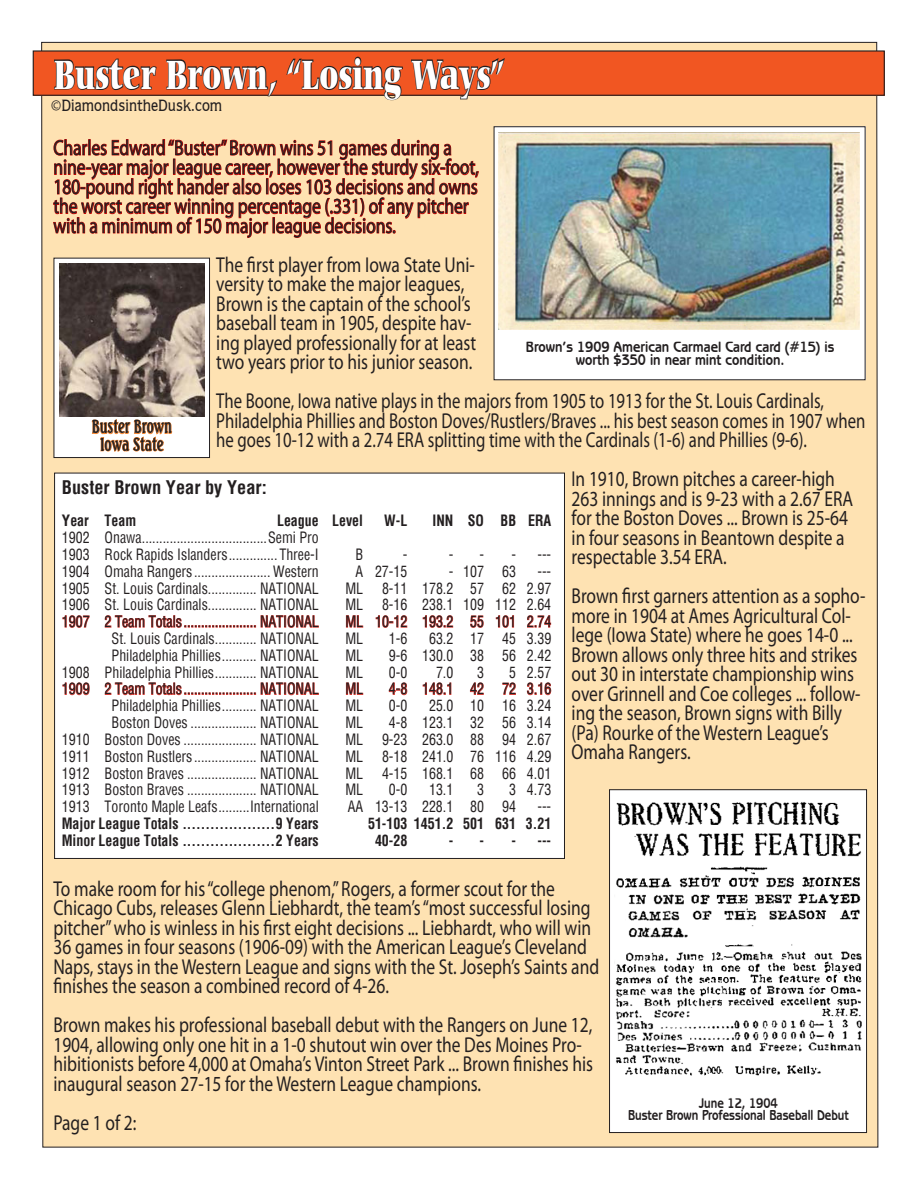
<style>
.page{position:relative;width:918px;height:1188px;background:#fff}
.page>*{position:absolute;margin:0;border:0;box-sizing:border-box;transform-origin:0 0}
.t1{font:900 43.8px "Carmina BT";color:#fff;scale:.67 1}
.t2{font:21.6px/19.5px "Myriad Pro";color:#231f20;scale:.81 1}
.t3{font:21.6px/19.5px "Myriad Pro";color:#231f20;scale:.78 1}
.t4{font:700 condensed 18.3px "Helvetica";color:#231f20}
.t5{font:700 18.15px "Seagull BT";color:#231f20;scale:.7 1}
.t6{font:500 16.5px "Quorum IT Cby BT";color:#231f20;scale:.91 1}
.t7{font:700 15.45px/13.5px "Benguiat Gothic IT Cby BT";color:#231f20;text-align:center;scale:.87 1}
.t8{font:condensed 15.3px "Helvetica";color:#231f20;scale:.91 1}
.t9{font:700 condensed 15.3px "Helvetica";color:#231f20;scale:.91 1}
.t10{font:700 condensed 15.3px "Helvetica";color:#231f20}
.t11{font:700 14.55px "Benguiat Gothic IT Cby BT";color:#231f20;scale:.82 1}
.s1{font-family:"Myriad Pro";font-weight:400}
</style>
<div class="page">
<div style="left:41px;top:42px;width:838px;height:1106px;background:#fee2b2"></div>
<div style="left:33px;top:51px;width:851px;height:44px;background:#f15622"></div>
<div style="left:33px;top:50px;width:852px;height:46px;border:1px solid #231f20"></div>
<svg style="left:54px;top:58px;width:103px;height:33px"></svg>
<svg style="left:165px;top:59px;width:113px;height:39px"></svg>
<svg style="left:285px;top:56px;width:119px;height:45px"></svg>
<svg style="left:410px;top:42px;width:96px;height:58px"></svg>
<svg style="left:52px;top:112px;width:428px;height:154px;background:#f2b991"></svg>
<div style="left:55px;top:473px;width:509px;height:385px;background:#fff"></div>
<svg style="left:62px;top:615px;width:28px;height:13px"></svg>
<svg style="left:104px;top:614px;width:215px;height:14px"></svg>
<svg style="left:346px;top:615px;width:18px;height:13px"></svg>
<svg style="left:375px;top:615px;width:33px;height:13px"></svg>
<svg style="left:422px;top:615px;width:31px;height:13px"></svg>
<svg style="left:470px;top:615px;width:14px;height:13px"></svg>
<svg style="left:496px;top:615px;width:18px;height:13px"></svg>
<svg style="left:527px;top:615px;width:24px;height:13px"></svg>
<svg style="left:62px;top:682px;width:28px;height:13px"></svg>
<svg style="left:104px;top:682px;width:215px;height:14px"></svg>
<svg style="left:346px;top:682px;width:18px;height:13px"></svg>
<svg style="left:389px;top:682px;width:19px;height:13px"></svg>
<svg style="left:422px;top:682px;width:30px;height:13px"></svg>
<svg style="left:470px;top:682px;width:14px;height:13px"></svg>
<svg style="left:502px;top:682px;width:14px;height:13px"></svg>
<svg style="left:527px;top:682px;width:25px;height:13px"></svg>
<div style="left:494px;top:127px;width:371px;height:253px;background:#fff"></div>
<img style="left:499px;top:133px;width:360px;height:196px">
<div style="left:494px;top:126px;width:372px;height:254px;border:1px solid #231f20"></div>
<div style="left:54px;top:258px;width:156px;height:200px;background:#fff"></div>
<img style="left:59px;top:264px;width:145px;height:152px">
<div style="left:54px;top:258px;width:156px;height:200px;border:1px solid #231f20"></div>
<svg style="left:91px;top:416px;width:82px;height:42px"></svg>
<div style="left:610px;top:790px;width:257px;height:343px;background:#fff"></div>
<img style="left:615px;top:801px;width:247px;height:275px">
<div style="left:609px;top:789px;width:258px;height:344px;border:1px solid #231f20"></div>
<p class="t1" style="left:53px;top:49px;width:675px">Buster Brown, “Losing Ways”</p>
<p class="t6" style="left:51px;top:95px;width:189px"><span class="s1">©</span>DiamondsintheDusk.com</p>
<p class="t2" style="left:53px;top:138px;width:527px">Charles Edward “Buster” Brown wins 51 games during a nine-year major league career, however the sturdy six-foot, 180-pound right hander also loses 103 decisions and owns the worst career winning percentage (.331) of any pitcher with a minimum of 150 major league decisions.</p>
<p class="t2" style="left:216px;top:255px;width:323px">The first player from Iowa State Uni&shy;versity to make the major leagues, Brown is the captain of the school’s baseball team in 1905, despite hav&shy;ing played professionally for at least two years prior to his junior season.</p>
<p class="t3" style="left:216px;top:391px;width:834px">The Boone, Iowa native plays in the majors from 1905 to 1913 for the St. Louis Cardinals,<br>Philadelphia Phillies and Boston Doves/Rustlers/Braves ... his best season comes in 1907 when he goes 10-12 with a 2.74 ERA splitting time with the Cardinals (1-6) and Phillies (9-6).</p>
<p class="t3" style="left:572px;top:469px;width:363px">In 1910, Brown pitches a career-high 263 innings and is 9-23 with a 2.67 ERA for the Boston Doves ... Brown is 25-64 in four seasons in Beantown despite a respectable 3.54 ERA.</p>
<p class="t2" style="left:572px;top:586px;width:364px">Brown first garners attention as a sopho&shy;more in 1904 at Ames Agricultural Col&shy;lege (Iowa State) where he goes 14-0 ...<br>Brown allows only three hits and strikes out 30 in interstate championship wins over Grinnell and Coe colleges ... follow&shy;ing the season, Brown signs with Billy (Pa) Rourke of the Western League’s Omaha Rangers.</p>
<p class="t7" style="left:526px;top:339px;width:356px">Brown’s 1909 American Carmael Card card (#15) is worth $350 in near mint condition.</p>
<p class="t5" style="left:92px;top:415px;width:116px">Buster Brown</p>
<p class="t5" style="left:100px;top:432px;width:93px">Iowa State</p>
<p class="t4" style="left:62px;top:475px;width:206px">Buster Brown Year by Year:</p>
<p class="t10" style="left:62px;top:511px;width:76px">Year Team</p>
<p class="t9" style="left:277px;top:511px;width:96px">League Level</p>
<p class="t9" style="left:384px;top:511px;width:27px">W-L</p>
<p class="t9" style="left:433px;top:511px;width:132px">INN SO BB ERA</p>
<p class="t8" style="left:62px;top:528px;width:284px">1902 Onawa....................................Semi Pro</p>
<p class="t8" style="left:62px;top:544px;width:284px">1903 Rock Rapids Islanders.............. Three-I</p>
<p class="t8" style="left:355px;top:544px;width:10px">B</p>
<p class="t8" style="left:403px;top:544px;width:7px">-</p>
<p class="t8" style="left:449px;top:544px;width:40px">- -</p>
<p class="t8" style="left:511px;top:544px;width:45px">- ---</p>
<p class="t8" style="left:62px;top:561px;width:284px">1904 Omaha Rangers ...................... Western</p>
<p class="t8" style="left:355px;top:561px;width:59px">A 27-15</p>
<p class="t8" style="left:449px;top:561px;width:76px">- 107 63</p>
<p class="t8" style="left:537px;top:561px;width:17px">---</p>
<p class="t8" style="left:62px;top:578px;width:284px">1905 St. Louis Cardinals.............. NATIONAL</p>
<p class="t8" style="left:345px;top:578px;width:228px">ML 8-11 178.2 57 62 2.97</p>
<p class="t8" style="left:62px;top:595px;width:284px">1906 St. Louis Cardinals.............. NATIONAL</p>
<p class="t8" style="left:345px;top:595px;width:228px">ML 8-16 238.1 109 112 2.64</p>
<p class="t8" style="left:62px;top:612px;width:284px">1907 2 Team Totals ..................... NATIONAL</p>
<p class="t8" style="left:345px;top:612px;width:228px">ML 10-12 193.2 55 101 2.74</p>
<p class="t8" style="left:112px;top:628px;width:229px">St. Louis Cardinals............ NATIONAL</p>
<p class="t8" style="left:345px;top:628px;width:21px">ML</p>
<p class="t8" style="left:389px;top:628px;width:22px">1-6</p>
<p class="t8" style="left:429px;top:628px;width:136px">63.2 17 45 3.39</p>
<p class="t8" style="left:112px;top:645px;width:229px">Philadelphia Phillies.......... NATIONAL</p>
<p class="t8" style="left:345px;top:645px;width:21px">ML</p>
<p class="t8" style="left:389px;top:645px;width:180px">9-6 130.0 38 56 2.42</p>
<p class="t8" style="left:62px;top:662px;width:284px">1908 Philadelphia Phillies............ NATIONAL</p>
<p class="t8" style="left:345px;top:662px;width:21px">ML</p>
<p class="t8" style="left:389px;top:662px;width:22px">0-0</p>
<p class="t8" style="left:436px;top:662px;width:21px">7.0</p>
<p class="t8" style="left:477px;top:662px;width:9px">3</p>
<p class="t8" style="left:509px;top:662px;width:48px">5 2.57</p>
<p class="t8" style="left:62px;top:679px;width:284px">1909 2 Team Totals ..................... NATIONAL</p>
<p class="t8" style="left:345px;top:679px;width:21px">ML</p>
<p class="t8" style="left:389px;top:679px;width:180px">4-8 148.1 42 72 3.16</p>
<p class="t8" style="left:112px;top:696px;width:229px">Philadelphia Phillies.......... NATIONAL</p>
<p class="t8" style="left:345px;top:696px;width:21px">ML</p>
<p class="t8" style="left:389px;top:696px;width:22px">0-0</p>
<p class="t8" style="left:429px;top:696px;width:136px">25.0 10 16 3.24</p>
<p class="t8" style="left:112px;top:713px;width:229px">Boston Doves ................... NATIONAL</p>
<p class="t8" style="left:345px;top:713px;width:21px">ML</p>
<p class="t8" style="left:389px;top:713px;width:180px">4-8 123.1 32 56 3.14</p>
<p class="t8" style="left:62px;top:729px;width:284px">1910 Boston Doves ..................... NATIONAL</p>
<p class="t8" style="left:345px;top:729px;width:228px">ML 9-23 263.0 88 94 2.67</p>
<p class="t8" style="left:62px;top:746px;width:284px">1911 Boston Rustlers .................. NATIONAL</p>
<p class="t8" style="left:345px;top:746px;width:228px">ML 8-18 241.0 76 116 4.29</p>
<p class="t8" style="left:62px;top:763px;width:284px">1912 Boston Braves .................... NATIONAL</p>
<p class="t8" style="left:345px;top:763px;width:228px">ML 4-15 168.1 68 66 4.01</p>
<p class="t8" style="left:62px;top:780px;width:284px">1913 Boston Braves .................... NATIONAL</p>
<p class="t8" style="left:345px;top:780px;width:21px">ML</p>
<p class="t8" style="left:389px;top:780px;width:22px">0-0</p>
<p class="t8" style="left:429px;top:780px;width:28px">13.1</p>
<p class="t8" style="left:477px;top:780px;width:9px">3</p>
<p class="t8" style="left:509px;top:780px;width:48px">3 4.73</p>
<p class="t8" style="left:62px;top:797px;width:284px">1913 Toronto Maple Leafs.........International</p>
<p class="t8" style="left:348px;top:797px;width:187px">AA 13-13 228.1 80 94</p>
<p class="t8" style="left:537px;top:797px;width:17px">---</p>
<p class="t9" style="left:62px;top:813px;width:284px">Major League Totals ....................9 Years</p>
<p class="t9" style="left:368px;top:813px;width:203px">51-103 1451.2 501 631 3.21</p>
<p class="t9" style="left:62px;top:830px;width:284px">Minor League Totals ....................2 Years</p>
<p class="t9" style="left:375px;top:830px;width:37px">40-28</p>
<p class="t9" style="left:449px;top:830px;width:40px">- -</p>
<p class="t9" style="left:511px;top:830px;width:45px">- ---</p>
<p class="t2" style="left:53px;top:879px;width:675px">To make room for his “college phenom,” Rogers, a former scout for the Chicago Cubs, releases Glenn Liebhardt, the team’s “most successful losing pitcher” who is winless in his first eight decisions ... Liebhardt, who will win 36 games in four seasons (1906-09) with the American League’s Cleveland Naps, stays in the Western League and signs with the St. Joseph’s Saints and finishes the season a combined record of 4-26.</p>
<p class="t2" style="left:53px;top:1015px;width:668px">Brown makes his professional baseball debut with the Rangers on June 12, 1904, allowing only one hit in a 1-0 shutout win over the Des Moines Pro&shy;hibitionists before 4,000 at Omaha’s Vinton Street Park ... Brown finishes his inaugural season 27-15 for the Western League champions.</p>
<p class="t2" style="left:53px;top:1113px;width:104px">Page 1 of 2:</p>
<p class="t11" style="left:699px;top:1094px;width:97px">June 12, 1904</p>
<p class="t11" style="left:628px;top:1106px;width:271px">Buster Brown Professional Baseball Debut</p>
</div>
